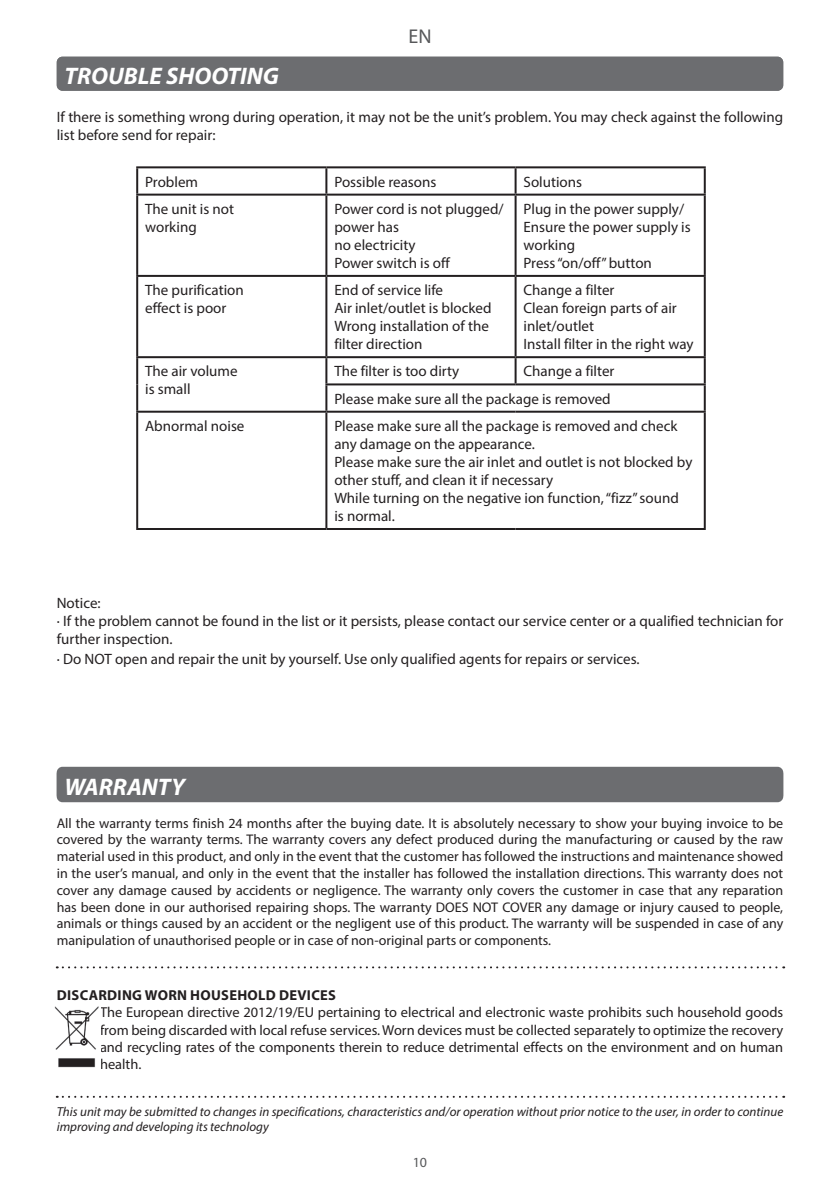
<style>
.page{position:relative;width:840px;height:1191px;background:#fff}
.page>*{position:absolute;margin:0;border:0;box-sizing:border-box;transform-origin:0 0}
.t1{font:italic 700 24px "Myriad Pro";color:#fff}
.t2{font:20px "Myriad Pro";color:#57585a}
.t3{font:15px/18px "Myriad Pro";color:#231f20}
.t4{font:14.4px/17.2px "Myriad Pro";color:#231f20;text-align:justify}
.t5{font:700 14.4px "Myriad Pro";letter-spacing:.02em;color:#231f20}
.t6{font:14px/16.8px "Myriad Pro";color:#231f20;text-align:justify}
.t7{font:14px "Myriad Pro";color:#57585a}
.t8{font:italic 13px/15.6px "Myriad Pro";color:#231f20}
</style>
<div class="page">
<div style="left:57px;top:57px;width:725px;height:34px;background:#6c6d70;border-radius:6px"></div>
<svg style="left:57px;top:1095px;width:726px;height:2px"></svg>
<div style="left:57px;top:767px;width:725px;height:34px;background:#6c6d70;border-radius:6px"></div>
<img style="left:54px;top:1006px;width:45px;height:62px">
<div style="left:57px;top:768px;width:725px;height:34px;background:#6c6d70;border-radius:6px"></div>
<svg style="left:57px;top:966px;width:726px;height:2px"></svg>
<hr style="left:136px;top:166px;width:190px;height:2px;background:#231f20">
<hr style="left:136px;top:168px;width:2px;height:26px;background:#231f20">
<hr style="left:326px;top:166px;width:189px;height:2px;background:#231f20">
<hr style="left:325px;top:168px;width:2px;height:26px;background:#231f20">
<hr style="left:515px;top:166px;width:190px;height:2px;background:#231f20">
<hr style="left:514px;top:168px;width:2px;height:26px;background:#231f20">
<hr style="left:703px;top:168px;width:2px;height:26px;background:#231f20">
<hr style="left:136px;top:194px;width:190px;height:2px;background:#231f20">
<hr style="left:136px;top:196px;width:2px;height:79px;background:#231f20">
<hr style="left:326px;top:194px;width:189px;height:2px;background:#231f20">
<hr style="left:325px;top:196px;width:2px;height:79px;background:#231f20">
<hr style="left:515px;top:194px;width:190px;height:2px;background:#231f20">
<hr style="left:514px;top:196px;width:2px;height:79px;background:#231f20">
<hr style="left:703px;top:196px;width:2px;height:79px;background:#231f20">
<hr style="left:136px;top:275px;width:190px;height:2px;background:#231f20">
<hr style="left:136px;top:277px;width:2px;height:79px;background:#231f20">
<hr style="left:326px;top:275px;width:189px;height:2px;background:#231f20">
<hr style="left:325px;top:277px;width:2px;height:79px;background:#231f20">
<hr style="left:515px;top:275px;width:190px;height:2px;background:#231f20">
<hr style="left:514px;top:277px;width:2px;height:79px;background:#231f20">
<hr style="left:703px;top:277px;width:2px;height:79px;background:#231f20">
<hr style="left:136px;top:356px;width:190px;height:2px;background:#231f20">
<hr style="left:136px;top:358px;width:2px;height:26px;background:#231f20">
<hr style="left:326px;top:356px;width:189px;height:2px;background:#231f20">
<hr style="left:325px;top:358px;width:2px;height:25px;background:#231f20">
<hr style="left:515px;top:356px;width:190px;height:2px;background:#231f20">
<hr style="left:514px;top:358px;width:2px;height:25px;background:#231f20">
<hr style="left:703px;top:358px;width:2px;height:25px;background:#231f20">
<hr style="left:136px;top:384px;width:2px;height:27px;background:#231f20">
<hr style="left:325px;top:383px;width:190px;height:2px;background:#231f20">
<hr style="left:325px;top:385px;width:2px;height:26px;background:#231f20">
<hr style="left:515px;top:383px;width:190px;height:2px;background:#231f20">
<hr style="left:703px;top:385px;width:2px;height:26px;background:#231f20">
<hr style="left:136px;top:411px;width:190px;height:2px;background:#231f20">
<hr style="left:136px;top:413px;width:2px;height:115px;background:#231f20">
<hr style="left:326px;top:411px;width:189px;height:2px;background:#231f20">
<hr style="left:325px;top:413px;width:2px;height:115px;background:#231f20">
<hr style="left:515px;top:411px;width:190px;height:2px;background:#231f20">
<hr style="left:703px;top:413px;width:2px;height:115px;background:#231f20">
<hr style="left:136px;top:528px;width:190px;height:2px;background:#231f20">
<hr style="left:326px;top:528px;width:189px;height:2px;background:#231f20">
<hr style="left:515px;top:528px;width:190px;height:2px;background:#231f20">
<h1 class="t1" style="left:64px;top:60px;width:216px">TROUBLE SHOOTING</h1>
<h2 class="t2" style="left:408px;top:24px;width:24px">EN</h2>
<p class="t3" style="left:57px;top:108px;width:727px">If there is something wrong during operation, it may not be the unit’s problem. You may check against the following list before send for repair:</p>
<p class="t3" style="left:145px;top:172px;width:54px">Problem</p>
<p class="t3" style="left:334px;top:172px;width:103px">Possible reasons</p>
<p class="t3" style="left:523px;top:172px;width:60px">Solutions</p>
<p class="t3" style="left:145px;top:200px;width:90px">The unit is not working</p>
<p class="t3" style="left:334px;top:200px;width:171px">Power cord is not plugged/ power has<br>no electricity<br>Power switch is off</p>
<p class="t3" style="left:523px;top:200px;width:169px">Plug in the power supply/<br>Ensure the power supply is working<br>Press “on/off” button</p>
<p class="t3" style="left:145px;top:281px;width:100px">The purification effect is poor</p>
<p class="t3" style="left:334px;top:281px;width:159px">End of service life<br>Air inlet/outlet is blocked<br>Wrong installation of the filter direction</p>
<p class="t3" style="left:523px;top:281px;width:171px">Change a filter<br>Clean foreign parts of air inlet/outlet<br>Install filter in the right way</p>
<p class="t3" style="left:145px;top:362px;width:94px">The air volume is small</p>
<p class="t3" style="left:334px;top:362px;width:126px">The filter is too dirty</p>
<p class="t3" style="left:334px;top:357px;width:281px;line-height:27.2px;text-align:right">Change a filter<br>Please make sure all the package is removed</p>
<p class="t3" style="left:145px;top:417px;width:101px">Abnormal noise</p>
<p class="t3" style="left:334px;top:417px;width:359px">Please make sure all the package is removed and check any damage on the appearance.<br>Please make sure the air inlet and outlet is not blocked by other stuff, and clean it if necessary<br>While turning on the negative ion function, “fizz” sound<br>is normal.</p>
<p class="t3" style="left:57px;top:594px;width:727px">Notice:<br>· If the problem cannot be found in the list or it persists, please contact our service center or a qualified technician for further inspection.</p>
<p class="t3" style="left:57px;top:650px;width:584px">· Do NOT open and repair the unit by yourself. Use only qualified agents for repairs or services.</p>
<h1 class="t1" style="left:64px;top:771px;width:122px">WARRANTY</h1>
<p class="t6" style="left:57px;top:814px;width:727px">All the warranty terms finish 24 months after the buying date. It is absolutely necessary to show your buying invoice to be covered by the warranty terms. The warranty covers any defect produced during the manufacturing or caused by the raw material used in this product, and only in the event that the customer has followed the instructions and maintenance showed in the user’s manual, and only in the event that the installer has followed the installation directions. This warranty does not cover any damage caused by accidents or negligence. The warranty only covers the customer in case that any reparation has been done in our authorised repairing shops. The warranty DOES NOT COVER any damage or injury caused to people, animals or things caused by an accident or the negligent use of this product. The warranty will be suspended in case of any manipulation of unauthorised people or in case of non-original parts or components.</p>
<p class="t5" style="left:57px;top:985px;width:280px">DISCARDING WORN HOUSEHOLD DEVICES</p>
<p class="t4" style="left:100px;top:1003px;width:684px">The European directive 2012/19/EU pertaining to electrical and electronic waste prohibits such household goods from being discarded with local refuse services. Worn devices must be collected separately to optimize the recovery and recycling rates of the components therein to reduce detrimental effects on the environment and on human health.</p>
<p class="t8" style="left:57px;top:1103px;width:727px">This unit may be submitted to changes in specifications, characteristics and/or operation without prior notice to the user, in order to continue improving and developing its technology</p>
<p class="t7" style="left:412px;top:1154px;width:16px">10</p>
</div>
